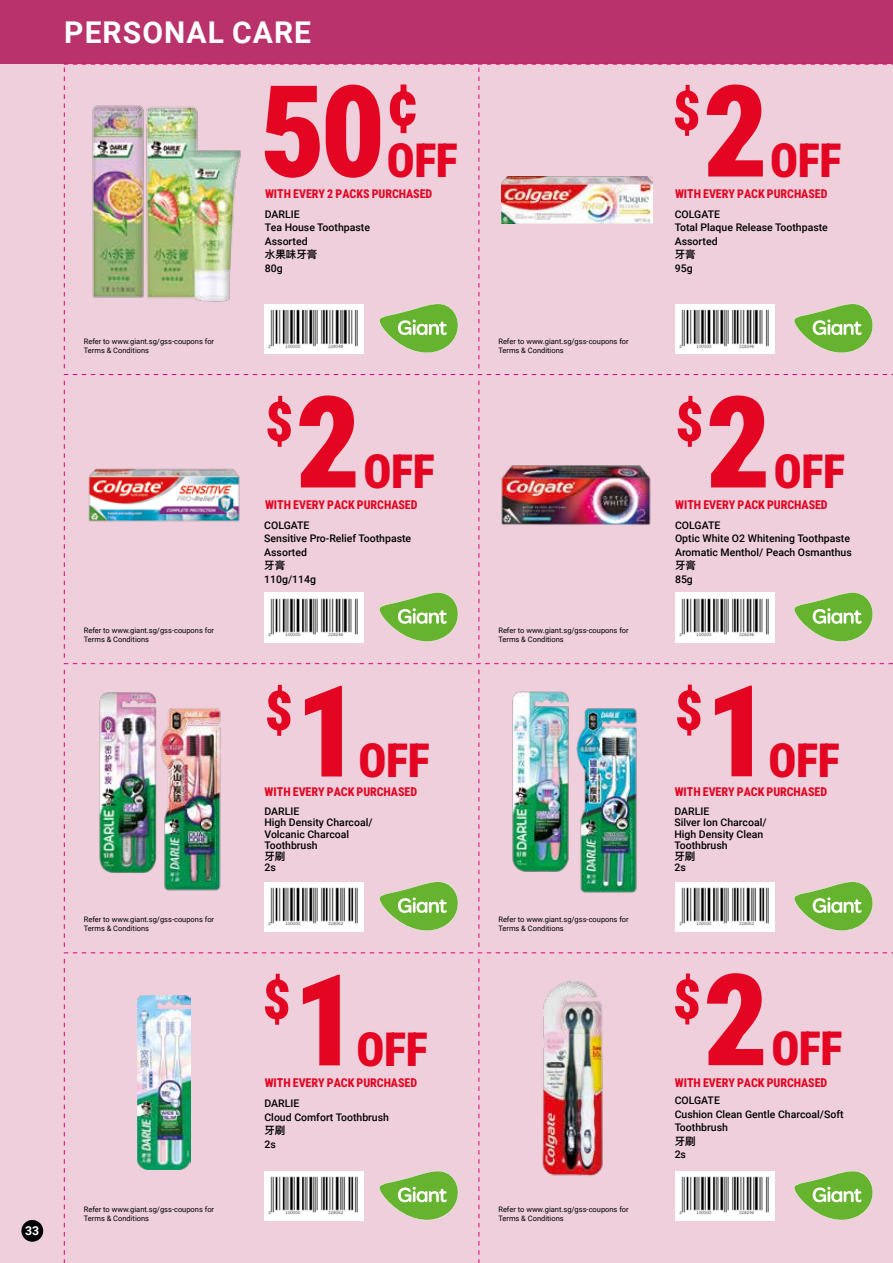
<style>
.page{position:relative;width:893px;height:1263px;background:#eecfdb}
.page>*{position:absolute;margin:0;border:0;box-sizing:border-box;transform-origin:0 0}
.t1{font:127.5px "Roboto Condensed";color:#e40523}
.t2{font:63.75px "Roboto Condensed";color:#e40523}
.t3{font:54.75px "Roboto Condensed";color:#e40523}
.t4{font:46.5px "Roboto Condensed";letter-spacing:-.01em;color:#e40523}
.t5{font:700 30px "Roboto";letter-spacing:.035em;color:#fff}
.t6{font:700 12.3px "Roboto";color:#fff}
.t7{font:12px "Roboto Condensed";letter-spacing:-.005em;color:#e40523}
.t8{font:500 10.5px/13.5px "Roboto";color:#000}
.t9{font:600 10.5px "Ping Fang HK";color:#000}
.t10{font:7.5px/9px "Roboto";color:#000}
</style>
<div class="page">
<div style="left:0;top:0;width:893px;height:64px;background:#ba326b"></div>
<div style="left:21px;top:1220px;width:22px;height:22px;background:#000;border-radius:50%"></div>
<img style="left:138px;top:995px;width:53px;height:175px">
<img style="left:542px;top:981px;width:61px;height:195px">
<svg style="left:379px;top:1171px;width:79px;height:49px"></svg>
<svg style="left:794px;top:1171px;width:79px;height:49px"></svg>
<div style="left:675px;top:1171px;width:99px;height:49px;background:#fff"></div>
<img style="left:679px;top:1176px;width:90px;height:39px">
<div style="left:264px;top:1171px;width:100px;height:49px;background:#fff"></div>
<img style="left:268px;top:1176px;width:90px;height:39px">
<svg style="left:64px;top:959px;width:1px;height:304px"></svg>
<svg style="left:479px;top:959px;width:1px;height:304px"></svg>
<svg style="left:64px;top:374px;width:829px;height:1px"></svg>
<svg style="left:64px;top:64px;width:829px;height:304px"></svg>
<svg style="left:64px;top:381px;width:829px;height:283px"></svg>
<img style="left:64px;top:670px;width:829px;height:283px">
<h3 class="t6" style="left:25px;top:1222px;width:16px">33</h3>
<h3 class="t5" style="left:64px;top:11px;width:248px">PERSONAL CARE</h3>
<h2 class="t2" style="left:387px;top:58px;width:35px">¢</h2>
<h1 class="t1" style="left:260px;top:42px;width:127px">50</h1>
<h3 class="t7" style="left:265px;top:185px;width:169px">WITH EVERY 2 PACKS PURCHASED</h3>
<h3 class="t4" style="left:387px;top:128px;width:73px">OFF</h3>
<p class="t10" style="left:84px;top:337px;width:132px">Refer to www.giant.sg/gss-coupons for<br>Terms &amp; Conditions</p>
<p class="t10" style="left:84px;top:626px;width:132px">Refer to www.giant.sg/gss-coupons for<br>Terms &amp; Conditions</p>
<p class="t10" style="left:84px;top:915px;width:132px">Refer to www.giant.sg/gss-coupons for<br>Terms &amp; Conditions</p>
<p class="t10" style="left:84px;top:1204px;width:132px">Refer to www.giant.sg/gss-coupons for<br>Terms &amp; Conditions</p>
<h3 class="t8" style="left:265px;top:207px;width:107px">DARLIE<br>Tea House Toothpaste<br>Assorted</h3>
<h3 class="t9" style="left:265px;top:248px;width:54px">水果味牙膏</h3>
<h3 class="t8" style="left:265px;top:261px;width:19px">80g</h3>
<h3 class="t3" style="left:265px;top:383px;width:30px">$</h3>
<h1 class="t1" style="left:296px;top:353px;width:67px">2</h1>
<h3 class="t4" style="left:364px;top:439px;width:73px">OFF</h3>
<h3 class="t7" style="left:265px;top:496px;width:154px">WITH EVERY PACK PURCHASED</h3>
<h3 class="t8" style="left:264px;top:518px;width:149px">COLGATE<br>Sensitive Pro-Relief Toothpaste<br>Assorted</h3>
<h3 class="t9" style="left:264px;top:559px;width:22px">牙膏</h3>
<h3 class="t8" style="left:264px;top:572px;width:53px">110g/114g</h3>
<h3 class="t3" style="left:265px;top:672px;width:30px">$</h3>
<h1 class="t1" style="left:295px;top:642px;width:67px">1</h1>
<h3 class="t4" style="left:359px;top:728px;width:73px">OFF</h3>
<h3 class="t7" style="left:265px;top:784px;width:154px">WITH EVERY PACK PURCHASED</h3>
<h3 class="t8" style="left:264px;top:805px;width:110px;line-height:11.2px">DARLIE<br>High Density Charcoal/<br>Volcanic Charcoal<br>Toothbrush</h3>
<h3 class="t9" style="left:264px;top:850px;width:22px">牙刷</h3>
<h3 class="t8" style="left:264px;top:860px;width:13px">2s</h3>
<h3 class="t3" style="left:263px;top:961px;width:30px">$</h3>
<h1 class="t1" style="left:293px;top:931px;width:67px">1</h1>
<h3 class="t4" style="left:356px;top:1016px;width:73px">OFF</h3>
<h3 class="t7" style="left:265px;top:1074px;width:154px">WITH EVERY PACK PURCHASED</h3>
<h3 class="t8" style="left:264px;top:1096px;width:126px">DARLIE<br>Cloud Comfort Toothbrush</h3>
<h3 class="t9" style="left:264px;top:1124px;width:22px">牙刷</h3>
<h3 class="t8" style="left:264px;top:1137px;width:13px">2s</h3>
<p class="t10" style="left:498px;top:337px;width:132px">Refer to www.giant.sg/gss-coupons for<br>Terms &amp; Conditions</p>
<p class="t10" style="left:498px;top:626px;width:132px">Refer to www.giant.sg/gss-coupons for<br>Terms &amp; Conditions</p>
<p class="t10" style="left:498px;top:915px;width:132px">Refer to www.giant.sg/gss-coupons for<br>Terms &amp; Conditions</p>
<p class="t10" style="left:498px;top:1204px;width:132px">Refer to www.giant.sg/gss-coupons for<br>Terms &amp; Conditions</p>
<h3 class="t3" style="left:673px;top:72px;width:30px">$</h3>
<h1 class="t1" style="left:703px;top:42px;width:67px">2</h1>
<h3 class="t4" style="left:770px;top:128px;width:73px">OFF</h3>
<h3 class="t7" style="left:675px;top:185px;width:154px">WITH EVERY PACK PURCHASED</h3>
<h3 class="t8" style="left:675px;top:207px;width:155px">COLGATE<br>Total Plaque Release Toothpaste<br>Assorted</h3>
<h3 class="t9" style="left:675px;top:248px;width:22px">牙膏</h3>
<h3 class="t8" style="left:675px;top:261px;width:19px">95g</h3>
<h3 class="t3" style="left:675px;top:383px;width:30px">$</h3>
<h1 class="t1" style="left:706px;top:353px;width:67px">2</h1>
<h3 class="t4" style="left:774px;top:439px;width:73px">OFF</h3>
<h3 class="t7" style="left:675px;top:496px;width:154px">WITH EVERY PACK PURCHASED</h3>
<h3 class="t8" style="left:675px;top:518px;width:178px">COLGATE<br>Optic White O2 Whitening Toothpaste<br>Aromatic Menthol/ Peach Osmanthus</h3>
<h3 class="t9" style="left:675px;top:559px;width:22px">牙膏</h3>
<h3 class="t8" style="left:675px;top:572px;width:19px">85g</h3>
<h3 class="t3" style="left:675px;top:672px;width:30px">$</h3>
<h1 class="t1" style="left:705px;top:642px;width:67px">1</h1>
<h3 class="t4" style="left:769px;top:727px;width:73px">OFF</h3>
<h3 class="t7" style="left:675px;top:784px;width:154px">WITH EVERY PACK PURCHASED</h3>
<h3 class="t8" style="left:674px;top:805px;width:94px;line-height:11.2px">DARLIE<br>Silver Ion Charcoal/<br>High Density Clean<br>Toothbrush</h3>
<h3 class="t9" style="left:674px;top:850px;width:22px">牙刷</h3>
<h3 class="t8" style="left:674px;top:860px;width:13px">2s</h3>
<h3 class="t3" style="left:673px;top:961px;width:30px">$</h3>
<h1 class="t1" style="left:703px;top:930px;width:67px">2</h1>
<h3 class="t4" style="left:771px;top:1016px;width:73px">OFF</h3>
<h3 class="t7" style="left:675px;top:1074px;width:154px">WITH EVERY PACK PURCHASED</h3>
<h3 class="t8" style="left:675px;top:1093px;width:170px">COLGATE<br>Cushion Clean Gentle Charcoal/Soft<br>Toothbrush</h3>
<h3 class="t9" style="left:675px;top:1135px;width:22px">牙刷</h3>
<h3 class="t8" style="left:675px;top:1147px;width:13px">2s</h3>
</div>
